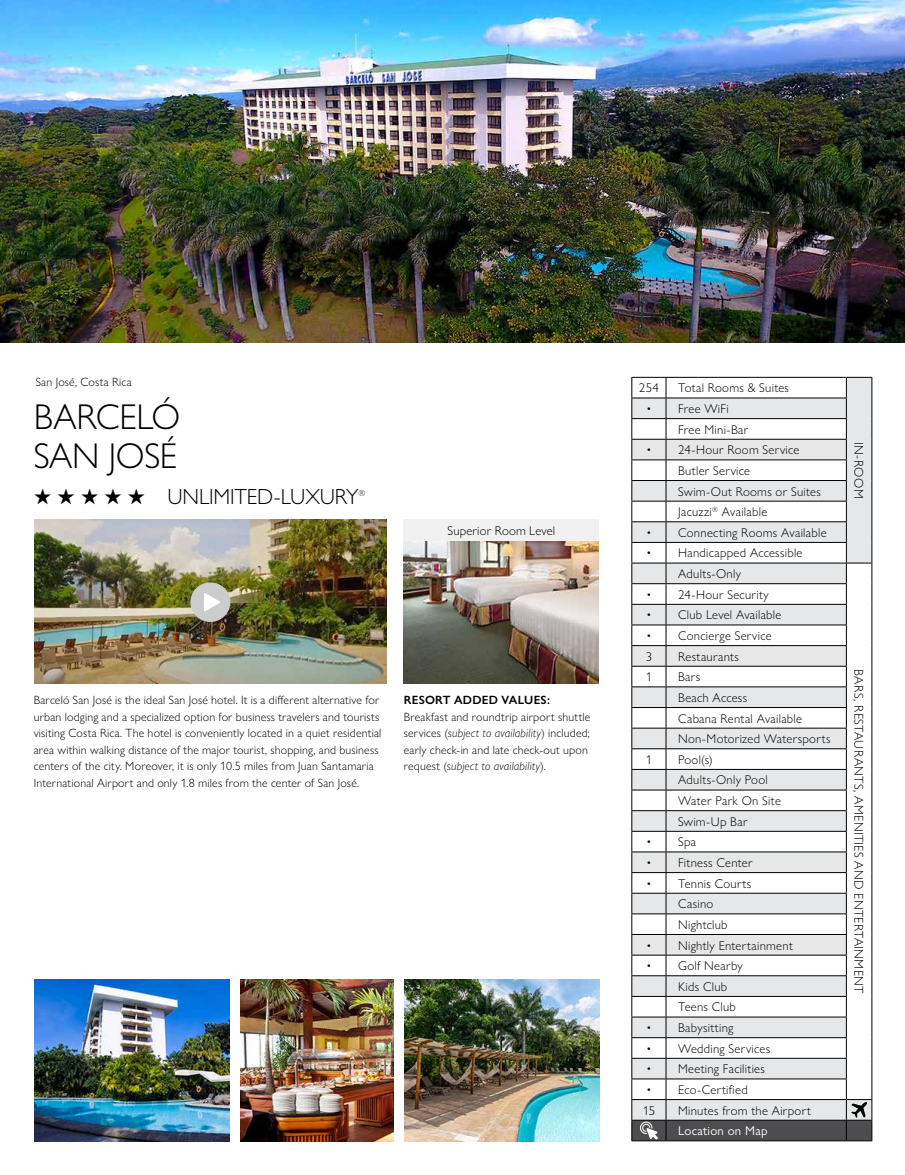
<style>
.page{position:relative;width:905px;height:1175px;background:#fff}
.page>*{position:absolute;margin:0;border:0;box-sizing:border-box;transform-origin:0 0}
.t1{font:300 36px/39px "Gill Sans Nova";letter-spacing:-.01em;color:#000}
.t2{font:300 21.9px "Gill Sans Nova";letter-spacing:-.01em;color:#000}
.t3{font:300 12.75px/20.7px "Gill Sans Nova";letter-spacing:.025em;color:#000}
.t4{font:12.75px "Gill Sans Nova";letter-spacing:.02em;color:#fff}
.t5{font:300 12px/16.5px "Gill Sans Nova";letter-spacing:.015em;color:#000}
.t6{font:600 12px "Gill Sans Nova";letter-spacing:.025em;color:#000}
.t7{font:300 8.7px "Gill Sans Nova";color:#000}
.s1{font-style:italic}
</style>
<div class="page">
<svg style="left:631px;top:377px;width:241px;height:764px"></svg>
<img style="left:0;top:0;width:904px;height:342px">
<img style="left:404px;top:979px;width:195px;height:162px">
<img style="left:34px;top:979px;width:195px;height:162px">
<img style="left:240px;top:979px;width:153px;height:162px">
<img style="left:404px;top:540px;width:195px;height:143px">
<div style="left:404px;top:519px;width:195px;height:21px;background:#f1f1f2"></div>
<img style="left:34px;top:519px;width:352px;height:164px">
<div style="left:190px;top:582px;width:40px;height:40px;background:#ccc;border-radius:50%"></div>
<svg style="left:204px;top:593px;width:16px;height:18px"></svg>
<hr style="left:904px;top:0;width:1px;height:342px;background:#dcddde">
<p class="t5" style="left:36px;top:373px;width:98px">San José, Costa Rica</p>
<h1 class="t1" style="left:34px;top:396px;width:148px">BARCELÓ<br>SAN JOSÉ</h1>
<h2 class="t2" style="left:34px;top:483px;width:326px">★ ★ ★ ★ ★ UNLIMITED-LUXURY</h2>
<p class="t7" style="left:358px;top:487px;width:8px">®</p>
<p class="t3" style="left:447px;top:520px;width:109px">Superior Room Level</p>
<p class="t5" style="left:34px;top:692px;width:349px">Barceló San José is the ideal San José hotel. It is a different alternative for urban lodging and a specialized option for business travelers and tourists visiting Costa Rica. The hotel is conveniently located in a quiet residential area within walking distance of the major tourist, shopping, and business centers of the city. Moreover, it is only 10.5 miles from Juan Santamaria International Airport and only 1.8 miles from the center of San José.</p>
<p class="t6" style="left:404px;top:693px;width:148px">RESORT ADDED VALUES:</p>
<p class="t5" style="left:404px;top:708px;width:188px">Breakfast and roundtrip airport shuttle services (<span class="s1">subject to availability</span>) included; early check-in and late check-out upon request (<span class="s1">subject to availability</span>).</p>
<p class="t3" style="left:639px;top:377px;width:21px">254</p>
<p class="t3" style="left:678px;top:377px;width:112px">Total Rooms &amp; Suites</p>
<p class="t3" style="left:678px;top:398px;width:72px;text-indent:-32px">• Free WiFi<br>Free Mini-Bar</p>
<p class="t3" style="left:678px;top:439px;width:144px;text-indent:-32px">• 24-Hour Room Service<br>Butler Service<br>Swim-Out Rooms or Suites<br>Jacuzzi<sup>®</sup> Available</p>
<p class="t3" style="left:646px;top:522px;width:182px">• Connecting Rooms Available</p>
<p class="t3" style="left:678px;top:542px;width:126px;text-indent:-32px">• Handicapped Accessible<br>Adults-Only</p>
<p class="t3" style="left:646px;top:584px;width:124px">• 24-Hour Security</p>
<p class="t3" style="left:646px;top:604px;width:136px">• Club Level Available</p>
<p class="t3" style="left:645px;top:625px;width:127px">• Concierge Service<br>3</p>
<p class="t3" style="left:678px;top:645px;width:62px">Restaurants</p>
<p class="t3" style="left:645px;top:666px;width:8px">1</p>
<p class="t3" style="left:678px;top:666px;width:154px">Bars<br>Beach Access<br>Cabana Rental Available<br>Non-Motorized Watersports</p>
<p class="t3" style="left:645px;top:749px;width:8px">1</p>
<p class="t3" style="left:678px;top:749px;width:104px">Pool(s)<br>Adults-Only Pool<br>Water Park On Site<br>Swim-Up Bar</p>
<p class="t3" style="left:646px;top:831px;width:51px">• Spa</p>
<p class="t3" style="left:646px;top:852px;width:108px">• Fitness Center</p>
<p class="t3" style="left:678px;top:872px;width:75px;text-indent:-32px">• Tennis Courts<br>Casino<br>Nightclub</p>
<p class="t3" style="left:646px;top:934px;width:148px">• Nightly Entertainment</p>
<p class="t3" style="left:678px;top:955px;width:66px;text-indent:-32px">• Golf Nearby<br>Kids Club<br>Teens Club</p>
<p class="t3" style="left:646px;top:1017px;width:88px">• Babysitting</p>
<p class="t3" style="left:646px;top:1037px;width:125px">• Wedding Services</p>
<p class="t3" style="left:646px;top:1058px;width:120px">• Meeting Facilities</p>
<p class="t3" style="left:642px;top:1079px;width:106px">• Eco-Certified<br>15</p>
<p class="t3" style="left:678px;top:1099px;width:134px">Minutes from the Airport</p>
<p class="t4" style="left:678px;top:1123px;width:91px">Location on Map</p>
<p class="t3" style="left:869px;top:442px;width:58px;rotate:90deg">IN-ROOM</p>
<p class="t3" style="left:869px;top:669px;width:325px;rotate:90deg">BARS, RESTAURANTS, AMENITIES AND ENTERTAINMENT</p>
</div>
